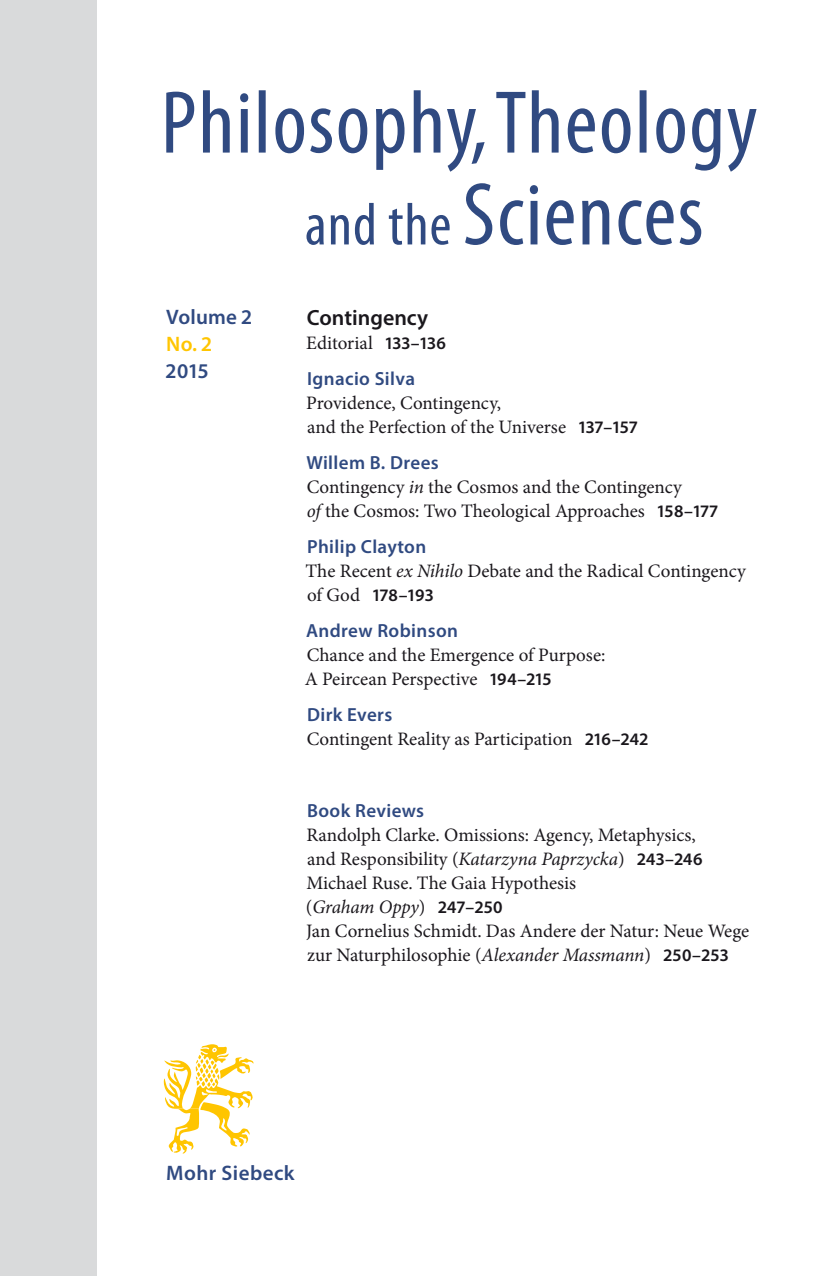
<style>
.page{position:relative;width:823px;height:1276px;background:#fff}
.page>*{position:absolute;margin:0;border:0;box-sizing:border-box;transform-origin:0 0}
.t1{font:600 22px "Myriad Pro";color:#1a171c}
.t2{font:600 21px "Myriad Pro";letter-spacing:.02em;color:#304a81}
.t3{font:600 21px "Myriad Pro";color:#ffc500}
.t4{font:19px/24px "Minion Pro";color:#1a171c}
.t5{font:600 19px "Myriad Pro";letter-spacing:.02em;color:#304a81}
.t6{font:600 17.6px "Myriad Pro";letter-spacing:.04em;color:#1a171c}
.s1{font-family:"Myriad Pro";font-weight:600;font-size:17.6px}
.s2{font-style:italic}
.s3{font-family:"Minion Pro";font-weight:400;font-size:19px}
</style>
<div class="page">
<svg style="left:306px;top:183px;width:394px;height:62px"></svg>
<svg style="left:166px;top:90px;width:590px;height:82px"></svg>
<svg style="left:164px;top:1044px;width:89px;height:109px"></svg>
<div style="left:0;top:0;width:96px;height:1276px;background:#d9dadb"></div>
<p class="t2" style="left:166px;top:303px;width:87px">Volume 2</p>
<p class="t3" style="left:166px;top:330px;width:47px">No. 2</p>
<p class="t2" style="left:166px;top:357px;width:43px">2015</p>
<p class="t1" style="left:307px;top:303px;width:123px">Contingency</p>
<p class="t4" style="left:306px;top:331px;width:141px">Editorial <span class="s1">133–136</span></p>
<p class="t5" style="left:307px;top:366px;width:109px">Ignacio Silva</p>
<p class="t4" style="left:306px;top:391px;width:332px">Providence, Contingency,<br>and the Perfection of the Universe <span class="s1">137–157</span></p>
<p class="t5" style="left:306px;top:450px;width:134px">Willem B. Drees</p>
<p class="t4" style="left:306px;top:475px;width:412px">Contingency <span class="s2">in</span> the Cosmos and the Contingency<br><span class="s2">of</span> the Cosmos: Two Theological Approaches <span class="s1">158–177</span></p>
<p class="t5" style="left:307px;top:534px;width:121px">Philip Clayton</p>
<p class="t4" style="left:305px;top:559px;width:441px">The Recent <span class="s2">ex Nihilo</span> Debate and the Radical Contingency</p>
<p class="t6" style="left:307px;top:584px;width:128px"><span class="s3">of God</span> 178–193</p>
<p class="t5" style="left:306px;top:618px;width:153px">Andrew Robinson</p>
<p class="t4" style="left:304px;top:643px;width:302px">Chance and the Emergence of Purpose:<br>A Peircean Perspective <span class="s1">194–215</span></p>
<p class="t5" style="left:307px;top:702px;width:87px">Dirk Evers</p>
<p class="t4" style="left:306px;top:727px;width:343px">Contingent Reality as Participation <span class="s1">216–242</span></p>
<p class="t5" style="left:307px;top:798px;width:119px">Book Reviews</p>
<p class="t4" style="left:306px;top:823px;width:444px">Randolph Clarke. Omissions: Agency, Metaphysics,<br>and Responsibility (<span class="s2">Katarzyna Paprzycka</span>) <span class="s1">243–246<br></span>Michael Ruse. The Gaia Hypothesis<br>(<span class="s2">Graham Oppy</span>) <span class="s1">247–250<br></span>Jan Cornelius Schmidt. Das Andere der Natur: Neue Wege zur Naturphilosophie (<span class="s2">Alexander Massmann</span>) <span class="s1">250–253</span></p>
<p class="t2" style="left:166px;top:1159px;width:130px">Mohr Siebeck</p>
</div>
